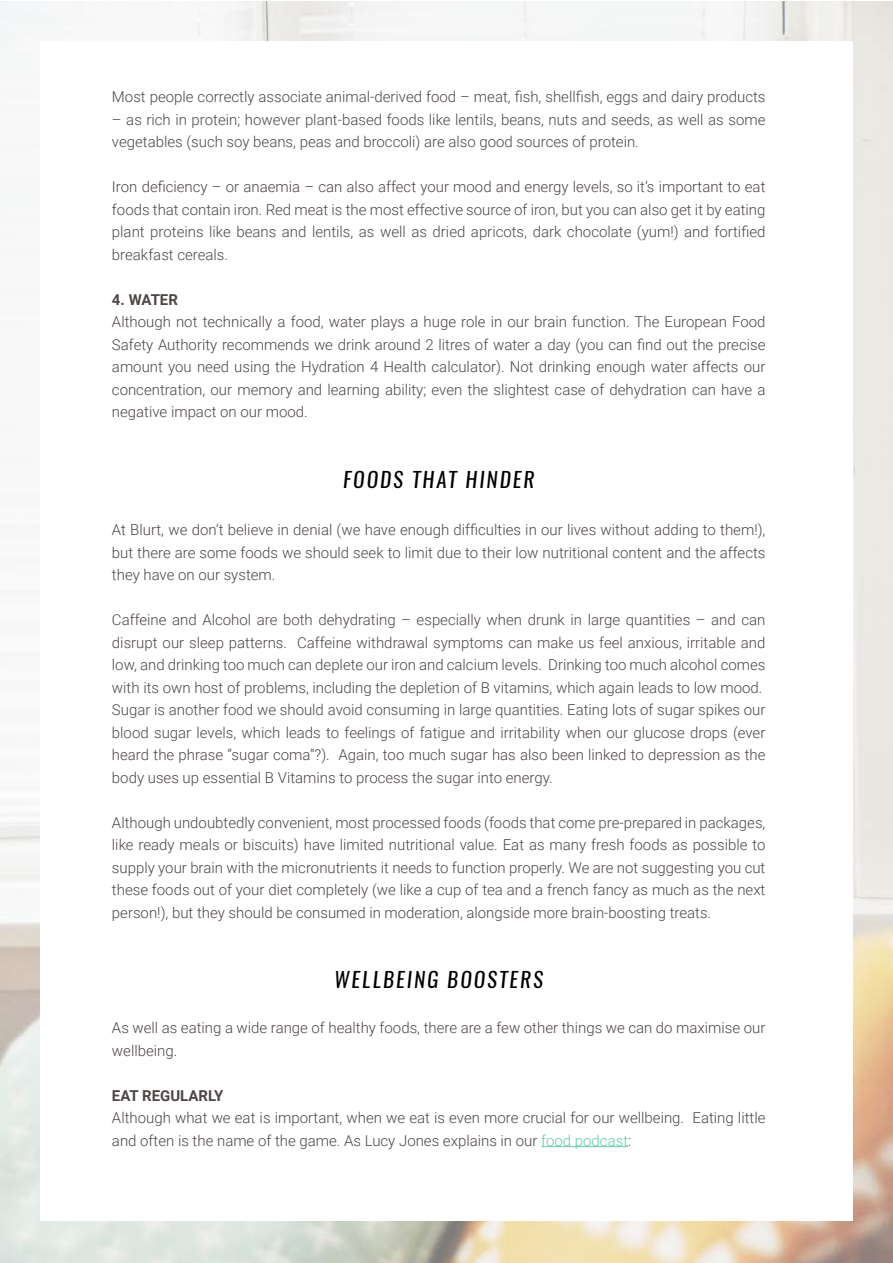
<style>
.page{position:relative;width:893px;height:1263px;background:#fff}
.page>*{position:absolute;margin:0;border:0;box-sizing:border-box;transform-origin:0 0}
.t1{font:italic 21px "Oswald";letter-spacing:.1em;color:#000}
.t2{font:300 15px/22.5px "Roboto";color:#4d4645}
.t3{font:700 15px "Roboto";color:#4d4645}
.s1{color:#5fcba9}
</style>
<div class="page">
<img style="left:0;top:2px;width:892px;height:1261px">
<div style="left:40px;top:42px;width:812px;height:1179px;background:#fff"></div>
<hr style="left:541px;top:1146px;width:87px;height:1px;background:#5fcba9">
<p class="t2" style="left:112px;top:85px;width:655px">Most people correctly associate animal-derived food – meat, fish, shellfish, eggs and dairy products</p>
<p class="t2" style="left:112px;top:108px;width:655px">– as rich in protein; however plant-based foods like lentils, beans, nuts and seeds, as well as some vegetables (such soy beans, peas and broccoli) are also good sources of protein.</p>
<p class="t2" style="left:112px;top:175px;width:655px;text-align:justify">Iron deficiency – or anaemia – can also affect your mood and energy levels, so it’s important to eat foods that contain iron. Red meat is the most effective source of iron, but you can also get it by eating plant proteins like beans and lentils, as well as dried apricots, dark chocolate (yum!) and fortified breakfast cereals.</p>
<p class="t3" style="left:112px;top:289px;width:68px">4. WATER</p>
<p class="t2" style="left:112px;top:310px;width:655px;text-align:justify">Although not technically a food, water plays a huge role in our brain function. The European Food Safety Authority recommends we drink around 2 litres of water a day (you can find out the precise amount you need using the Hydration 4 Health calculator). Not drinking enough water affects our concentration, our memory and learning ability; even the slightest case of dehydration can have a negative impact on our mood.</p>
<h1 class="t1" style="left:343px;top:464px;width:193px">FOODS THAT HINDER</h1>
<p class="t2" style="left:112px;top:518px;width:655px;text-align:justify">At Blurt, we don’t believe in denial (we have enough difficulties in our lives without adding to them!), but there are some foods we should seek to limit due to their low nutritional content and the affects they have on our system.</p>
<p class="t2" style="left:112px;top:608px;width:655px">Caffeine and Alcohol are both dehydrating – especially when drunk in large quantities – and can disrupt our sleep patterns. Caffeine withdrawal symptoms can make us feel anxious, irritable and low, and drinking too much can deplete our iron and calcium levels. Drinking too much alcohol comes with its own host of problems, including the depletion of B vitamins, which again leads to low mood.<br>Sugar is another food we should avoid consuming in large quantities. Eating lots of sugar spikes our blood sugar levels, which leads to feelings of fatigue and irritability when our glucose drops (ever heard the phrase “sugar coma”?). Again, too much sugar has also been linked to depression as the body uses up essential B Vitamins to process the sugar into energy.</p>
<p class="t2" style="left:112px;top:811px;width:655px;text-align:justify">Although undoubtedly convenient, most processed foods (foods that come pre-prepared in packages, like ready meals or biscuits) have limited nutritional value. Eat as many fresh foods as possible to supply your brain with the micronutrients it needs to function properly. We are not suggesting you cut these foods out of your diet completely (we like a cup of tea and a french fancy as much as the next person!), but they should be consumed in moderation, alongside more brain-boosting treats.</p>
<h1 class="t1" style="left:334px;top:965px;width:210px">WELLBEING BOOSTERS</h1>
<p class="t2" style="left:112px;top:1016px;width:655px">As well as eating a wide range of healthy foods, there are a few other things we can do maximise our wellbeing.</p>
<p class="t3" style="left:112px;top:1085px;width:113px">EAT REGULARLY</p>
<p class="t2" style="left:112px;top:1106px;width:655px">Although what we eat is important, when we eat is even more crucial for our wellbeing. Eating little and often is the name of the game. As Lucy Jones explains in our <span class="s1">food podcast</span>:</p>
</div>
